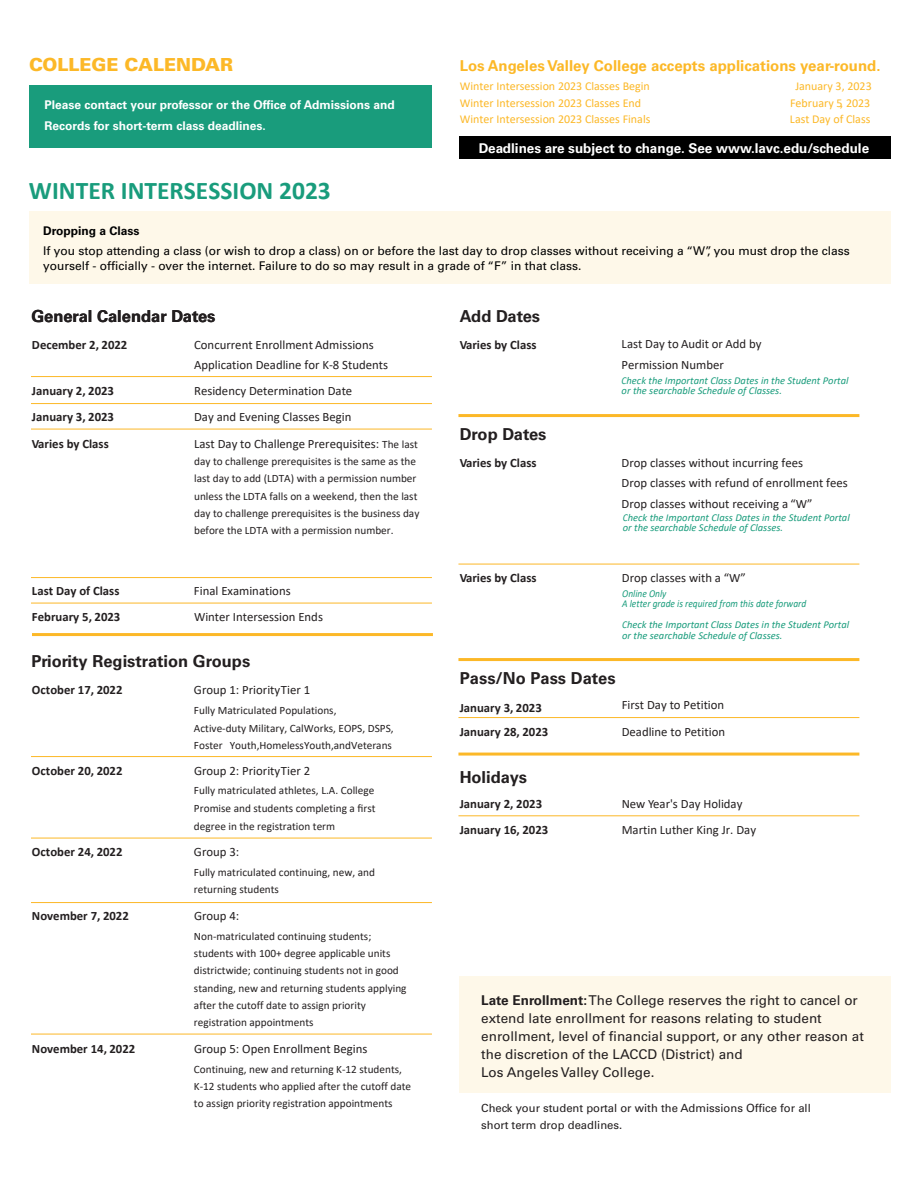
<style>
.page{position:relative;width:918px;height:1188px;background:#fff}
.page>*{position:absolute;margin:0;border:0;box-sizing:border-box;transform-origin:0 0}
.t1{font:700 25.5px "Calibri";color:#199c7c}
.t2{font:900 18px "Univers LT Std";color:#fcb827}
.t3{font:700 16.5px "Univers LT Std";color:#231f20}
.t4{font:700 15px "Univers LT Std";color:#fcb827}
.t5{font:13.5px/18px "Univers LT Std";color:#231f20}
.t6{font:700 13.5px "Univers LT Std";color:#fff}
.t7{font:12.75px/20.2px "Calibri";color:#231f20}
.t8{font:700 12.75px "Calibri";color:#231f20}
.t9{font:12px/20.4px "Univers LT Std";color:#000}
.t10{font:12px/16.5px "Calibri";color:#fcb827}
.t11{font:700 12px "Univers LT Std";color:#fff}
.t12{font:11.25px/17.2px "Calibri";color:#231f20}
.t13{font:11.25px "Univers LT Std";color:#231f20}
.t14{font:italic 10.5px/10.5px "Calibri";color:#199c7c;scale:.9 1}
.s1{font-weight:700}
.s2{font-size:11.25px}
</style>
<div class="page">
<div style="left:30px;top:85px;width:402px;height:63px;background:#199c7c"></div>
<div style="left:29px;top:212px;width:862px;height:72px;background:#fef8e9"></div>
<div style="left:459px;top:976px;width:432px;height:116px;background:#fef8e9"></div>
<hr style="left:31px;top:376px;width:401px;height:1px;background:#fcb827">
<hr style="left:31px;top:403px;width:401px;height:1px;background:#fcb827">
<hr style="left:31px;top:429px;width:401px;height:1px;background:#fcb827">
<hr style="left:31px;top:577px;width:401px;height:1px;background:#fcb827">
<hr style="left:31px;top:603px;width:401px;height:1px;background:#fcb827">
<hr style="left:458px;top:564px;width:401px;height:1px;background:#fcb827">
<hr style="left:458px;top:717px;width:401px;height:1px;background:#fcb827">
<hr style="left:458px;top:815px;width:401px;height:1px;background:#fcb827">
<hr style="left:458px;top:414px;width:401px;height:3px;background:#fcb827">
<hr style="left:458px;top:658px;width:401px;height:3px;background:#fcb827">
<hr style="left:458px;top:753px;width:401px;height:3px;background:#fcb827">
<hr style="left:32px;top:633px;width:401px;height:3px;background:#fcb827">
<div style="left:459px;top:137px;width:432px;height:22px;background:#000"></div>
<hr style="left:31px;top:756px;width:401px;height:1px;background:#fcb827">
<hr style="left:31px;top:838px;width:401px;height:1px;background:#fcb827">
<hr style="left:31px;top:902px;width:401px;height:1px;background:#fcb827">
<hr style="left:31px;top:1034px;width:401px;height:1px;background:#fcb827">
<p class="t2" style="left:29px;top:53px;width:206px">COLLEGE CALENDAR</p>
<p class="t4" style="left:460px;top:57px;width:422px">Los Angeles Valley College accepts applications year-round.</p>
<p class="t11" style="left:45px;top:98px;width:352px">Please contact your professor or the Office of Admissions and</p>
<p class="t10" style="left:460px;top:78px;width:192px">Winter Intersession 2023 Classes Begin<br>Winter Intersession 2023 Classes End<br>Winter Intersession 2023 Classes Finals</p>
<p class="t10" style="left:790px;top:78px;width:83px;text-align:center">January 3, 2023<br>February 5, 2023<br>Last Day of Class</p>
<p class="t11" style="left:45px;top:119px;width:223px">Records for short-term class deadlines.</p>
<p class="t6" style="left:479px;top:141px;width:392px">Deadlines are subject to change. See www.lavc.edu/schedule</p>
<p class="t1" style="left:29px;top:172px;width:303px">WINTER INTERSESSION 2023</p>
<p class="t9" style="left:43px;top:221px;width:808px"><span class="s1">Dropping a Class<br></span>If you stop attending a class (or wish to drop a class) on or before the last day to drop classes without receiving a “W”, you must drop the class</p>
<p class="t9" style="left:43px;top:255px;width:540px">yourself - officially - over the internet. Failure to do so may result in a grade of “F” in that class.</p>
<p class="t3" style="left:31px;top:306px;width:186px">General Calendar Dates</p>
<p class="t3" style="left:460px;top:306px;width:82px">Add Dates</p>
<p class="t8" style="left:32px;top:335px;width:97px">December 2, 2022</p>
<p class="t7" style="left:194px;top:334px;width:181px">Concurrent Enrollment Admissions</p>
<p class="t8" style="left:460px;top:335px;width:78px">Varies by Class</p>
<p class="t7" style="left:194px;top:354px;width:195px">Application Deadline for K-8 Students</p>
<p class="t8" style="left:32px;top:382px;width:84px">January 2, 2023</p>
<p class="t7" style="left:194px;top:380px;width:160px">Residency Determination Date</p>
<p class="t7" style="left:622px;top:334px;width:141px">Last Day to Audit or Add by<br>Permission Number</p>
<p class="t14" style="left:622px;top:375px;width:254px">Check the Important Class Dates in the Student Portal or the searchable Schedule of Classes.</p>
<p class="t8" style="left:32px;top:408px;width:84px">January 3, 2023</p>
<p class="t7" style="left:194px;top:406px;width:159px">Day and Evening Classes Begin</p>
<p class="t8" style="left:32px;top:434px;width:78px">Varies by Class</p>
<p class="t7" style="left:194px;top:433px;width:225px">Last Day to Challenge Prerequisites: <span class="s2">The last</span></p>
<p class="t12" style="left:194px;top:453px;width:227px">day to challenge prerequisites is the same as the last day to add (LDTA) with a permission number unless the LDTA falls on a weekend, then the last day to challenge prerequisites is the business day before the LDTA with a permission number.</p>
<p class="t8" style="left:32px;top:581px;width:89px">Last Day of Class</p>
<p class="t7" style="left:194px;top:580px;width:98px">Final Examinations</p>
<p class="t8" style="left:32px;top:608px;width:90px">February 5, 2023</p>
<p class="t7" style="left:194px;top:606px;width:131px">Winter Intersession Ends</p>
<p class="t3" style="left:31px;top:652px;width:220px">Priority Registration Groups</p>
<p class="t8" style="left:32px;top:681px;width:92px">October 17, 2022</p>
<p class="t7" style="left:194px;top:679px;width:118px">Group 1: Priority Tier 1</p>
<p class="t12" style="left:194px;top:702px;width:201px">Fully Matriculated Populations,<br>Active-duty Military, CalWorks, EOPS, DSPS,<br>Foster Youth,HomelessYouth,andVeterans</p>
<p class="t3" style="left:460px;top:425px;width:88px">Drop Dates</p>
<p class="t8" style="left:460px;top:454px;width:78px">Varies by Class</p>
<p class="t7" style="left:622px;top:452px;width:228px">Drop classes without incurring fees<br>Drop classes with refund of enrollment fees<br>Drop classes without receiving a “W”</p>
<p class="t8" style="left:460px;top:569px;width:78px">Varies by Class</p>
<p class="t14" style="left:623px;top:511px;width:254px">Check the Important Class Dates in the Student Portal or the searchable Schedule of Classes.</p>
<p class="t7" style="left:622px;top:567px;width:126px">Drop classes with a “W”</p>
<p class="t14" style="left:622px;top:587px;width:206px">Online Only<br>A letter grade is required from this date forward</p>
<p class="t14" style="left:622px;top:619px;width:254px">Check the Important Class Dates in the Student Portal or the searchable Schedule of Classes.</p>
<p class="t3" style="left:460px;top:668px;width:157px">Pass/No Pass Dates</p>
<p class="t8" style="left:460px;top:698px;width:84px">January 3, 2023</p>
<p class="t7" style="left:622px;top:695px;width:104px">First Day to Petition</p>
<p class="t8" style="left:460px;top:722px;width:90px">January 28, 2023</p>
<p class="t7" style="left:622px;top:721px;width:105px">Deadline to Petition</p>
<p class="t8" style="left:32px;top:762px;width:92px">October 20, 2022</p>
<p class="t3" style="left:460px;top:767px;width:69px">Holidays</p>
<p class="t8" style="left:460px;top:794px;width:84px">January 2, 2023</p>
<p class="t7" style="left:622px;top:793px;width:122px">New Year's Day Holiday</p>
<p class="t7" style="left:194px;top:760px;width:118px">Group 2: Priority Tier 2</p>
<p class="t12" style="left:194px;top:781px;width:183px;line-height:18px;text-align:justify">Fully matriculated athletes, L.A. College Promise and students completing a first degree in the registration term</p>
<p class="t8" style="left:460px;top:821px;width:90px">January 16, 2023</p>
<p class="t7" style="left:622px;top:819px;width:136px">Martin Luther King Jr. Day</p>
<p class="t8" style="left:32px;top:843px;width:92px">October 24, 2022</p>
<p class="t7" style="left:194px;top:841px;width:47px">Group 3:</p>
<p class="t12" style="left:194px;top:864px;width:182px">Fully matriculated continuing, new, and returning students</p>
<p class="t8" style="left:32px;top:907px;width:98px">November 7, 2022</p>
<p class="t7" style="left:194px;top:905px;width:47px">Group 4:</p>
<p class="t12" style="left:194px;top:927px;width:214px">Non-matriculated continuing students; students with 100+ degree applicable units districtwide; continuing students not in good standing, new and returning students applying after the cutoff date to assign priority registration appointments</p>
<p class="t5" style="left:481px;top:991px;width:378px"><span class="s1">Late Enrollment:</span> The College reserves the right to cancel or</p>
<p class="t5" style="left:481px;top:1009px;width:384px">extend late enrollment for reasons relating to student enrollment, level of financial support, or any other reason at</p>
<p class="t8" style="left:32px;top:1039px;width:105px">November 14, 2022</p>
<p class="t5" style="left:481px;top:1045px;width:263px">the discretion of the LACCD (District) and<br>Los Angeles Valley College.</p>
<p class="t13" style="left:481px;top:1101px;width:331px">Check your student portal or with the Admissions Office for all</p>
<p class="t7" style="left:194px;top:1038px;width:175px">Group 5: Open Enrollment Begins</p>
<p class="t12" style="left:194px;top:1060px;width:219px">Continuing, new and returning K-12 students,<br>K-12 students who applied after the cutoff date to assign priority registration appointments</p>
<p class="t13" style="left:481px;top:1118px;width:142px">short term drop deadlines.</p>
</div>
